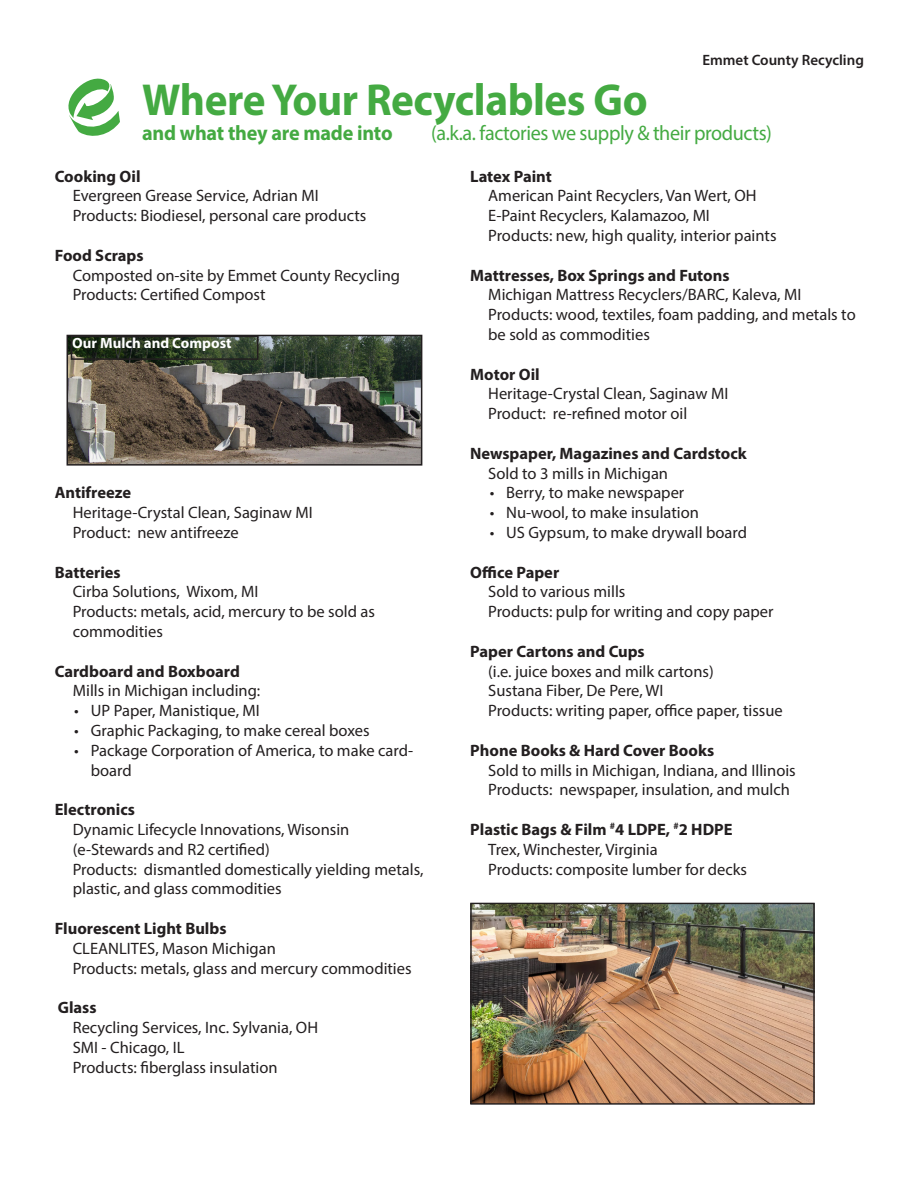
<style>
.page{position:relative;width:918px;height:1188px;background:#fff}
.page>*{position:absolute;margin:0;border:0;box-sizing:border-box;transform-origin:0 0}
.t1{font:700 45px "Myriad Pro";letter-spacing:-.01em;color:#44aa42;scale:.96 1}
.t2{font:21px "Myriad Pro";letter-spacing:-.02em;color:#44aa42;scale:.96 1}
.t3{font:700 21px "Myriad Pro";letter-spacing:-.01em;color:#44aa42;scale:.96 1}
.Where_and_What{font:16.5px/19.8px "Myriad Pro";color:#231f20}
.Where_and_What-2{font:700 16.5px "Myriad Pro";color:#231f20}
.Bulleted_list{font:16.5px/19.8px "Myriad Pro";color:#231f20}
.t4{font:600 15px "Myriad Pro";color:#231f20}
.Where_and_What-3{font:700 14.85px "Myriad Pro";color:#fff}
</style>
<div class="page">
<img style="left:70px;top:338px;width:349px;height:125px">
<div style="left:67px;top:335px;width:355px;height:131px;border:2px solid #231f20"></div>
<div style="left:71px;top:336px;width:188px;height:24px;border:2px solid #231f20"></div>
<svg style="left:68px;top:78px;width:52px;height:58px"></svg>
<img style="left:472px;top:905px;width:341px;height:198px">
<div style="left:470px;top:903px;width:345px;height:202px;border:1px solid #231f20"></div>
<p class="t4" style="left:702px;top:51px;width:163px">Emmet County Recycling</p>
<p class="t1" style="left:142px;top:70px;width:528px">Where Your Recyclables Go</p>
<p class="t3" style="left:142px;top:119px;width:262px">and what they are made into</p>
<p class="t2" style="left:431px;top:120px;width:357px">(a.k.a. factories we supply &amp; their products)</p>
<p class="Where_and_What-2" style="left:470px;top:165px;width:83px">Latex Paint</p>
<p class="Where_and_What" style="left:488px;top:186px;width:270px">American Paint Recyclers, Van Wert, OH</p>
<p class="Where_and_What" style="left:488px;top:205px;width:223px">E-Paint Recyclers, Kalamazoo, MI</p>
<p class="Where_and_What" style="left:488px;top:225px;width:290px">Products: new, high quality, interior paints</p>
<p class="Where_and_What-2" style="left:470px;top:264px;width:261px">Mattresses, Box Springs and Futons</p>
<p class="Where_and_What" style="left:488px;top:285px;width:315px">Michigan Mattress Recyclers/BARC, Kaleva, MI</p>
<p class="Where_and_What" style="left:488px;top:304px;width:369px">Products: wood, textiles, foam padding, and metals to be sold as commodities</p>
<p class="Where_and_What-2" style="left:470px;top:363px;width:71px">Motor Oil</p>
<p class="Where_and_What" style="left:488px;top:384px;width:242px">Heritage-Crystal Clean, Saginaw MI</p>
<p class="Where_and_What" style="left:488px;top:403px;width:201px">Product: re-refined motor oil</p>
<p class="Where_and_What-2" style="left:470px;top:442px;width:278px">Newspaper, Magazines and Cardstock</p>
<p class="Where_and_What" style="left:488px;top:463px;width:181px">Sold to 3 mills in Michigan</p>
<p class="Bulleted_list" style="left:490px;top:483px;width:196px">• Berry, to make newspaper</p>
<p class="Bulleted_list" style="left:490px;top:502px;width:211px">• Nu-wool, to make insulation</p>
<p class="Bulleted_list" style="left:490px;top:522px;width:259px">• US Gypsum, to make drywall board</p>
<p class="Where_and_What-2" style="left:470px;top:561px;width:91px">Office Paper</p>
<p class="Where_and_What" style="left:488px;top:582px;width:139px">Sold to various mills</p>
<p class="Where_and_What" style="left:488px;top:601px;width:287px">Products: pulp for writing and copy paper</p>
<p class="Where_and_What-2" style="left:470px;top:640px;width:176px">Paper Cartons and Cups</p>
<p class="Where_and_What" style="left:488px;top:661px;width:227px">(i.e. juice boxes and milk cartons)</p>
<p class="Where_and_What" style="left:488px;top:681px;width:177px">Sustana Fiber, De Pere, WI</p>
<p class="Where_and_What" style="left:488px;top:700px;width:296px">Products: writing paper, office paper, tissue</p>
<p class="Where_and_What-2" style="left:470px;top:739px;width:245px">Phone Books &amp; Hard Cover Books</p>
<p class="Where_and_What" style="left:488px;top:760px;width:309px">Sold to mills in Michigan, Indiana, and Illinois</p>
<p class="Where_and_What" style="left:488px;top:780px;width:303px">Products: newspaper, insulation, and mulch</p>
<p class="Where_and_What-2" style="left:470px;top:819px;width:264px">Plastic Bags &amp; Film <sup>#</sup>4 LDPE, <sup>#</sup>2 HDPE</p>
<p class="Where_and_What" style="left:488px;top:839px;width:171px">Trex, Winchester, Virginia</p>
<p class="Where_and_What" style="left:488px;top:859px;width:260px">Products: composite lumber for decks</p>
<p class="Where_and_What-2" style="left:55px;top:165px;width:87px">Cooking Oil</p>
<p class="Where_and_What" style="left:73px;top:186px;width:247px">Evergreen Grease Service, Adrian MI</p>
<p class="Where_and_What" style="left:73px;top:205px;width:295px">Products: Biodiesel, personal care products</p>
<p class="Where_and_What-2" style="left:55px;top:244px;width:90px">Food Scraps</p>
<p class="Where_and_What" style="left:73px;top:265px;width:329px">Composted on-site by Emmet County Recycling</p>
<p class="Where_and_What" style="left:73px;top:285px;width:194px">Products: Certified Compost</p>
<p class="Where_and_What-3" style="left:72px;top:334px;width:161px">Our Mulch and Compost</p>
<p class="Where_and_What-2" style="left:55px;top:482px;width:78px">Antifreeze</p>
<p class="Where_and_What" style="left:73px;top:502px;width:242px">Heritage-Crystal Clean, Saginaw MI</p>
<p class="Where_and_What" style="left:73px;top:522px;width:167px">Product: new antifreeze</p>
<p class="Where_and_What-2" style="left:55px;top:561px;width:67px">Batteries</p>
<p class="Where_and_What" style="left:73px;top:582px;width:187px">Cirba Solutions, Wixom, MI</p>
<p class="Where_and_What" style="left:73px;top:601px;width:304px">Products: metals, acid, mercury to be sold as commodities</p>
<p class="Where_and_What-2" style="left:55px;top:660px;width:187px">Cardboard and Boxboard</p>
<p class="Where_and_What" style="left:73px;top:681px;width:189px">Mills in Michigan including:</p>
<p class="Bulleted_list" style="left:74px;top:700px;width:187px">• UP Paper, Manistique, MI</p>
<p class="Bulleted_list" style="left:74px;top:720px;width:297px">• Graphic Packaging, to make cereal boxes</p>
<p class="Bulleted_list" style="left:91px;top:740px;width:324px;text-indent:-16px">• Package Corporation of America, to make card&shy;board</p>
<p class="Where_and_What-2" style="left:55px;top:799px;width:82px">Electronics</p>
<p class="Where_and_What" style="left:73px;top:819px;width:278px">Dynamic Lifecycle Innovations, Wisonsin (e-Stewards and R2 certified)</p>
<p class="Where_and_What" style="left:73px;top:859px;width:352px">Products: dismantled domestically yielding metals, plastic, and glass commodities</p>
<p class="Where_and_What-2" style="left:55px;top:918px;width:173px">Fluorescent Light Bulbs</p>
<p class="Where_and_What" style="left:73px;top:938px;width:340px">CLEANLITES, Mason Michigan<br>Products: metals, glass and mercury commodities</p>
<p class="Where_and_What-2" style="left:58px;top:997px;width:40px">Glass</p>
<p class="Where_and_What" style="left:73px;top:1017px;width:247px">Recycling Services, Inc. Sylvania, OH<br>SMI - Chicago, IL</p>
<p class="Where_and_What" style="left:73px;top:1057px;width:206px">Products: fiberglass insulation</p>
</div>
